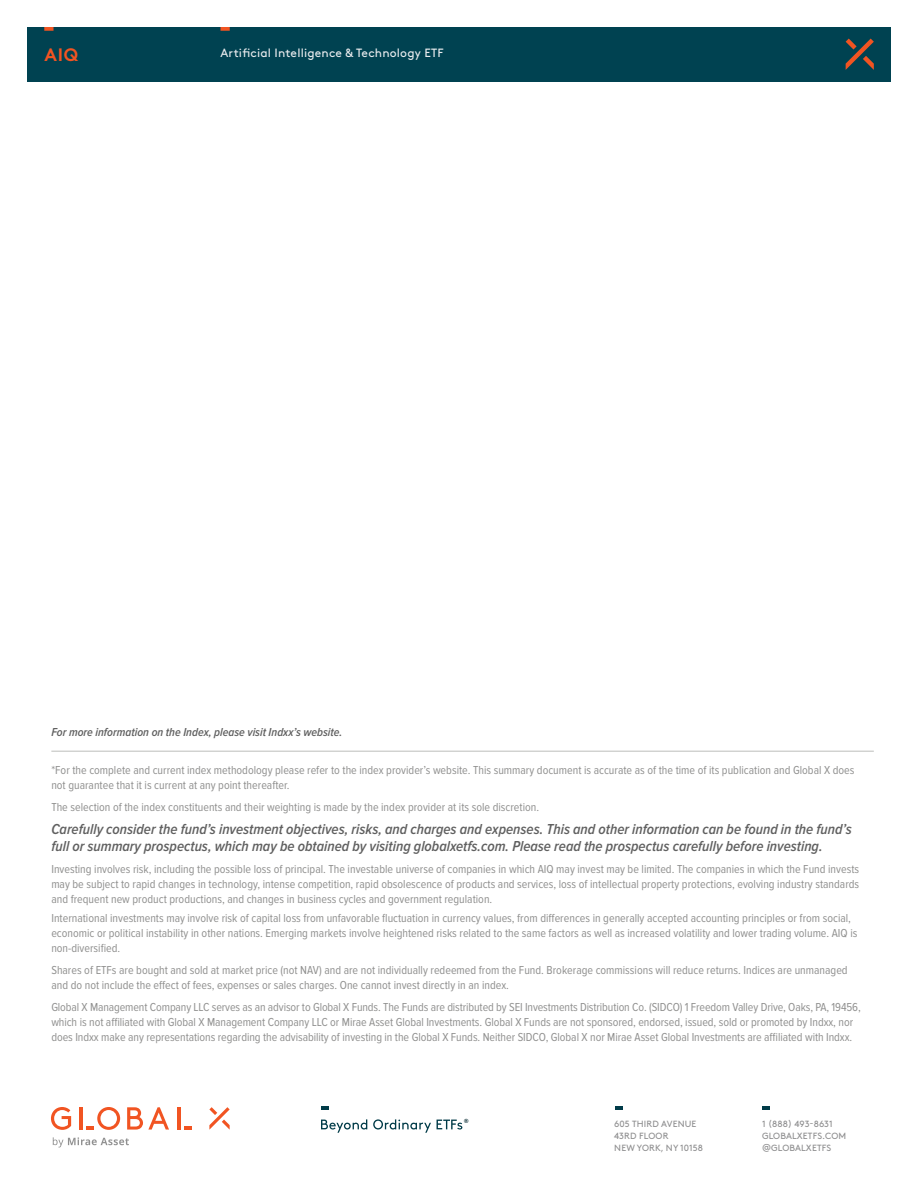
<style>
.page{position:relative;width:918px;height:1188px;background:#fff}
.page>*{position:absolute;margin:0;border:0;box-sizing:border-box;transform-origin:0 0}
.t1{font:700 18px "Brown Std";color:#f15422}
.t2{font:italic 600 15px/16.5px "Proxima Nova Cond";color:#606060}
.t3{font:12px/15px "Proxima Nova Cond";color:#90908f}
.t4{font:italic 600 12px "Proxima Nova Cond";color:#606060}
.t5{font:12px "Brown Std";letter-spacing:.015em;color:#eaecef}
.t6{font:9px/12px "Brown Std";letter-spacing:.015em;color:#8e8e8f}
.t7{font:700 6px "Brown Std";color:#0b2e36}
</style>
<div class="page">
<div style="left:27px;top:27px;width:864px;height:54px;background:#004251"></div>
<svg style="left:846px;top:39px;width:28px;height:31px"></svg>
<svg style="left:44px;top:27px;width:10px;height:4px"></svg>
<svg style="left:220px;top:27px;width:10px;height:4px"></svg>
<svg style="left:321px;top:1119px;width:46px;height:14px"></svg>
<svg style="left:373px;top:1119px;width:58px;height:14px"></svg>
<svg style="left:437px;top:1120px;width:25px;height:10px"></svg>
<svg style="left:321px;top:1106px;width:8px;height:4px"></svg>
<svg style="left:762px;top:1106px;width:8px;height:4px"></svg>
<svg style="left:615px;top:1106px;width:8px;height:4px"></svg>
<svg style="left:127px;top:1107px;width:42px;height:23px"></svg>
<svg style="left:209px;top:1107px;width:21px;height:23px"></svg>
<hr style="left:177px;top:1107px;width:4px;height:23px;background:#f15422">
<svg style="left:184px;top:1126px;width:8px;height:4px"></svg>
<svg style="left:51px;top:1107px;width:20px;height:23px"></svg>
<hr style="left:79px;top:1107px;width:3px;height:23px;background:#f15422">
<svg style="left:86px;top:1107px;width:34px;height:23px"></svg>
<svg style="left:53px;top:1137px;width:76px;height:10px"></svg>
<hr style="left:51px;top:751px;width:823px;height:1px;background:#bcbdbb">
<h1 class="t1" style="left:44px;top:44px;width:35px">AIQ</h1>
<p class="t5" style="left:220px;top:46px;width:225px">Artificial Intelligence &amp; Technology ETF</p>
<p class="t4" style="left:51px;top:726px;width:293px">For more information on the Index, please visit Indxx’s website.</p>
<p class="t3" style="left:51px;top:763px;width:805px">*For the complete and current index methodology please refer to the index provider’s website. This summary document is accurate as of the time of its publication and Global X does not guarantee that it is current at any point thereafter.</p>
<p class="t3" style="left:51px;top:800px;width:489px">The selection of the index constituents and their weighting is made by the index provider at its sole discretion.</p>
<p class="t2" style="left:51px;top:822px;width:802px">Carefully consider the fund’s investment objectives, risks, and charges and expenses. This and other information can be found in the fund’s full or summary prospectus, which may be obtained by visiting globalxetfs.com. Please read the prospectus carefully before investing.</p>
<p class="t3" style="left:51px;top:861px;width:809px;text-align:justify">Investing involves risk, including the possible loss of principal. The investable universe of companies in which AIQ may invest may be limited. The companies in which the Fund invests may be subject to rapid changes in technology, intense competition, rapid obsolescence of products and services, loss of intellectual property protections, evolving industry standards and frequent new product productions, and changes in business cycles and government regulation.</p>
<p class="t3" style="left:51px;top:911px;width:808px">International investments may involve risk of capital loss from unfavorable fluctuation in currency values, from differences in generally accepted accounting principles or from social, economic or political instability in other nations. Emerging markets involve heightened risks related to the same factors as well as increased volatility and lower trading volume. AIQ is non-diversified.</p>
<p class="t3" style="left:51px;top:963px;width:798px">Shares of ETFs are bought and sold at market price (not NAV) and are not individually redeemed from the Fund. Brokerage commissions will reduce returns. Indices are unmanaged and do not include the effect of fees, expenses or sales charges. One cannot invest directly in an index.</p>
<p class="t3" style="left:51px;top:1000px;width:811px">Global X Management Company LLC serves as an advisor to Global X Funds. The Funds are distributed by SEI Investments Distribution Co. (SIDCO) 1 Freedom Valley Drive, Oaks, PA, 19456, which is not affiliated with Global X Management Company LLC or Mirae Asset Global Investments. Global X Funds are not sponsored, endorsed, issued, sold or promoted by Indxx, nor does Indxx make any representations regarding the advisability of investing in the Global X Funds. Neither SIDCO, Global X nor Mirae Asset Global Investments are affiliated with Indxx.</p>
<p class="t7" style="left:464px;top:1117px;width:7px">®</p>
<p class="t6" style="left:614px;top:1118px;width:90px">605 THIRD AVENUE<br>43RD FLOOR<br>NEW YORK, NY 10158</p>
<p class="t6" style="left:762px;top:1118px;width:86px">1 (888) 493-8631<br>GLOBALXETFS.COM @GLOBALXETFS</p>
</div>
